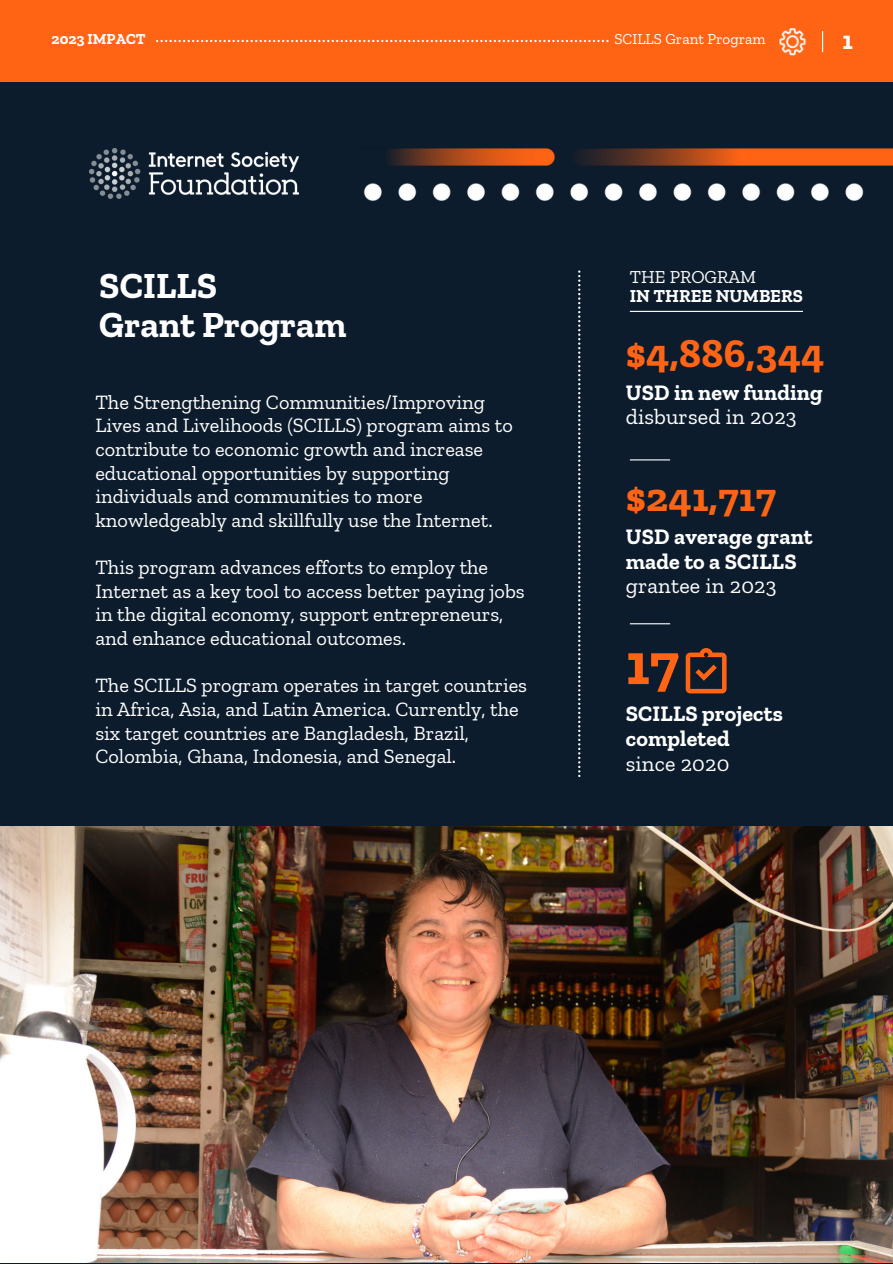
<style>
.page{position:relative;width:893px;height:1264px;background:#fff}
.page>*{position:absolute;margin:0;border:0;box-sizing:border-box;transform-origin:0 0}
.t1{font:700 59.1px "Zilla Slab";color:#ff6415}
.t2{font:700 40.95px "Zilla Slab";letter-spacing:.005em;color:#ff6415}
.t3{font:700 36.6px/38.2px "Zilla Slab";color:#fff}
.t4{font:700 25.65px "Zilla Slab";color:#fff}
.t5{font:700 22.05px/24.8px "Zilla Slab";letter-spacing:.005em;color:#fff}
.t6{font:20.25px/23.7px "Zilla Slab";color:#fff}
.t7{font:700 18.15px/19.2px "Zilla Slab";color:#fff}
.t8{font:15.15px "Zilla Slab";color:#fff}
.t9{font:700 15.15px "Zilla Slab";color:#fff}
.s1{font-weight:400}
</style>
<div class="page">
<div style="left:0;top:0;width:892px;height:1263px;background:#0c1c2c"></div>
<img style="left:89px;top:148px;width:210px;height:51px">
<div style="left:0;top:0;width:892px;height:82px;background:#ff6415"></div>
<svg style="left:578px;top:270px;width:2px;height:507px"></svg>
<svg style="left:822px;top:31px;width:1px;height:21px"></svg>
<hr style="left:629px;top:459px;width:41px;height:1px;background:#fff">
<hr style="left:629px;top:623px;width:41px;height:1px;background:#fff">
<hr style="left:629px;top:311px;width:173px;height:1px;background:#fff">
<svg style="left:156px;top:40px;width:452px;height:2px"></svg>
<img style="left:779px;top:28px;width:27px;height:28px">
<img style="left:363px;top:148px;width:529px;height:53px">
<svg style="left:685px;top:648px;width:41px;height:45px"></svg>
<img style="left:0;top:826px;width:892px;height:436px">
<h3 class="t9" style="left:52px;top:30px;width:96px">2023 IMPACT</h3>
<h1 class="t8" style="left:614px;top:30px;width:152px">SCILLS Grant Program</h1>
<h4 class="t4" style="left:842px;top:25px;width:12px">1</h4>
<h3 class="t3" style="left:99px;top:266px;width:249px">SCILLS<br>Grant Program</h3>
<p class="t6" style="left:95px;top:390px;width:419px">The Strengthening Communities/Improving Lives and Livelihoods (SCILLS) program aims to contribute to economic growth and increase educational opportunities by supporting individuals and communities to more knowledgeably and skillfully use the Internet.</p>
<h2 class="t6" style="left:95px;top:555px;width:431px">This program advances efforts to employ the Internet as a key tool to access better paying jobs in the digital economy, support entrepreneurs, and enhance educational outcomes.</h2>
<h3 class="t6" style="left:95px;top:673px;width:433px">The SCILLS program operates in target countries in Africa, Asia, and Latin America. Currently, the six target countries are Bangladesh, Brazil, Colombia, Ghana, Indonesia, and Senegal.</h3>
<h3 class="t7" style="left:629px;top:267px;width:174px"><span class="s1">THE PROGRAM<br></span>IN THREE NUMBERS</h3>
<h3 class="t2" style="left:625px;top:328px;width:200px">$4,886,344</h3>
<p class="t5" style="left:625px;top:380px;width:198px">USD in new funding <span class="s1">disbursed in 2023</span></p>
<h1 class="t2" style="left:625px;top:472px;width:152px">$241,717</h1>
<p class="t5" style="left:625px;top:524px;width:188px">USD average grant made to a SCILLS <span class="s1">grantee in 2023</span></p>
<p class="t1" style="left:625px;top:628px;width:55px">17</p>
<p class="t5" style="left:625px;top:701px;width:158px">SCILLS projects completed <span class="s1">since 2020</span></p>
</div>
